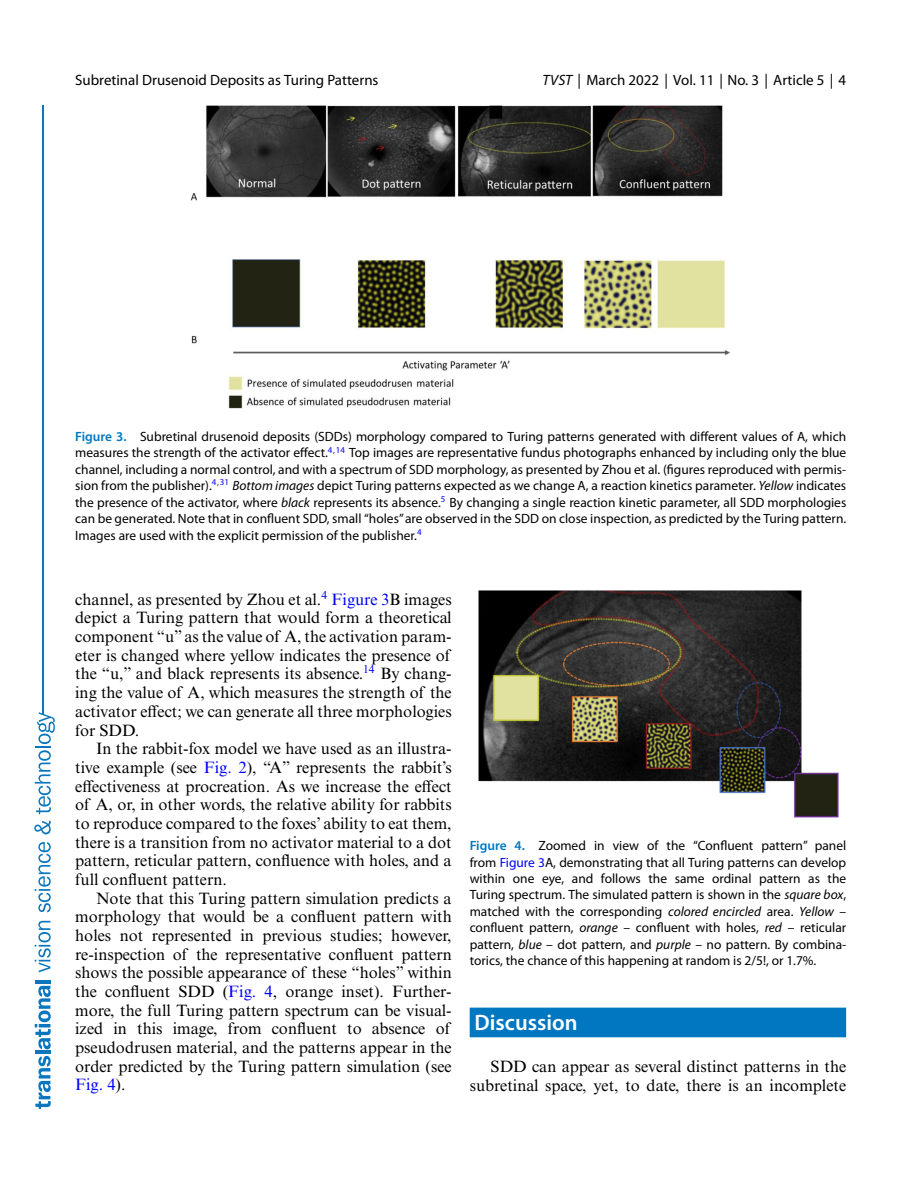
<style>
.page{position:relative;width:918px;height:1188px;background:#fff}
.page>*{position:absolute;margin:0;border:0;box-sizing:border-box;transform-origin:0 0}
.t1{font:600 22.35px "Myriad Pro";color:#fff}
.t2{font:16.5px/18.8px "Times NRMT Pro";color:#000;text-align:justify}
.t3{font:15px "Myriad Pro";color:#000}
.t4{font:13.5px/16.5px "Myriad Pro";color:#000;text-align:justify}
.s1{font-style:italic}
.s2{font-weight:600;color:#0077c0}
.s3{color:#00f}
</style>
<div class="page">
<hr style="left:42px;top:105px;width:2px;height:608px;background:#0976bd">
<svg style="left:35px;top:1056px;width:16px;height:53px"></svg>
<hr style="left:35px;top:1051px;width:15px;height:3px;background:#0976bd">
<svg style="left:35px;top:986px;width:16px;height:63px"></svg>
<hr style="left:35px;top:980px;width:15px;height:3px;background:#0976bd">
<svg style="left:35px;top:921px;width:16px;height:51px"></svg>
<svg style="left:35px;top:842px;width:16px;height:70px"></svg>
<svg style="left:34px;top:821px;width:17px;height:13px"></svg>
<svg style="left:35px;top:712px;width:20px;height:102px"></svg>
<img style="left:191px;top:106px;width:539px;height:302px">
<img style="left:478px;top:591px;width:360px;height:226px">
<div style="left:470px;top:1008px;width:376px;height:29px;background:#0077c0"></div>
<p class="t3" style="left:75px;top:75px;width:305px">Subretinal Drusenoid Deposits as Turing Patterns</p>
<p class="t3" style="left:542px;top:75px;width:305px"><span class="s1">TVST</span> | March 2022 | Vol. 11 | No. 3 | Article 5 | 4</p>
<p class="t4" style="left:75px;top:429px;width:773px"><span class="s2">Figure 3.</span> Subretinal drusenoid deposits (SDDs) morphology compared to Turing patterns generated with different values of A, which measures the strength of the activator effect.<sup>4</sup><sup>,</sup><sup>14</sup> Top images are representative fundus photographs enhanced by including only the blue channel, including a normal control, and with a spectrum of SDD morphology, as presented by Zhou et al. (figures reproduced with permis&shy;sion from the publisher).<sup>4</sup><sup>,</sup><sup>31</sup> <span class="s1">Bottom images</span> depict Turing patterns expected as we change A, a reaction kinetics parameter. <span class="s1">Yellow</span> indicates the presence of the activator, where <span class="s1">black</span> represents its absence.<sup>5</sup> By changing a single reaction kinetic parameter, all SDD morphologies can be generated. Note that in confluent SDD, small “holes”are observed in the SDD on close inspection, as predicted by the Turing pattern.<br>Images are used with the explicit permission of the publisher.<sup>4</sup></p>
<p class="t2" style="left:75px;top:591px;width:378px">channel, as presented by Zhou et al.<sup>4</sup> <span class="s3">Figure 3</span>B images depict a Turing pattern that would form a theoretical component “u” as the value of A, the activation param&shy;eter is changed where yellow indicates the presence of the “u,” and black represents its absence.<sup>14</sup> By chang&shy;ing the value of A, which measures the strength of the activator effect; we can generate all three morphologies for SDD.</p>
<p class="t2" style="left:75px;top:741px;width:378px;text-indent:21px">In the rabbit-fox model we have used as an illustra&shy;tive example (see <span class="s3">Fig. 2</span>), “A” represents the rabbit’s effectiveness at procreation. As we increase the effect of A, or, in other words, the relative ability for rabbits to reproduce compared to the foxes’ ability to eat them, there is a transition from no activator material to a dot pattern, reticular pattern, confluence with holes, and a full confluent pattern.</p>
<p class="t2" style="left:75px;top:890px;width:378px;text-indent:21px">Note that this Turing pattern simulation predicts a morphology that would be a confluent pattern with holes not represented in previous studies; however, re-inspection of the representative confluent pattern shows the possible appearance of these “holes” within the confluent SDD (<span class="s3">Fig. 4</span>, orange inset). Further&shy;more, the full Turing pattern spectrum can be visual&shy;ized in this image, from confluent to absence of pseudodrusen material, and the patterns appear in the order predicted by the Turing pattern simulation (see <span class="s3">Fig. 4</span>).</p>
<p class="t4" style="left:470px;top:838px;width:378px"><span class="s2">Figure 4.</span> Zoomed in view of the “Confluent pattern” panel from <span class="s3">Figure 3</span>A, demonstrating that all Turing patterns can develop within one eye, and follows the same ordinal pattern as the Turing spectrum. The simulated pattern is shown in the <span class="s1">square box</span>, matched with the corresponding <span class="s1">colored encircled</span> area. <span class="s1">Yellow</span> – confluent pattern, <span class="s1">orange</span> – confluent with holes, <span class="s1">red</span> – reticular pattern, <span class="s1">blue</span> – dot pattern, and <span class="s1">purple</span> – no pattern. By combina&shy;torics, the chance of this happening at random is 2/5!, or 1.7%.</p>
<h1 class="t1" style="left:475px;top:1014px;width:105px">Discussion</h1>
<p class="t2" style="left:470px;top:1059px;width:378px;text-align:right">SDD can appear as several distinct patterns in the subretinal space, yet, to date, there is an incomplete</p>
</div>
